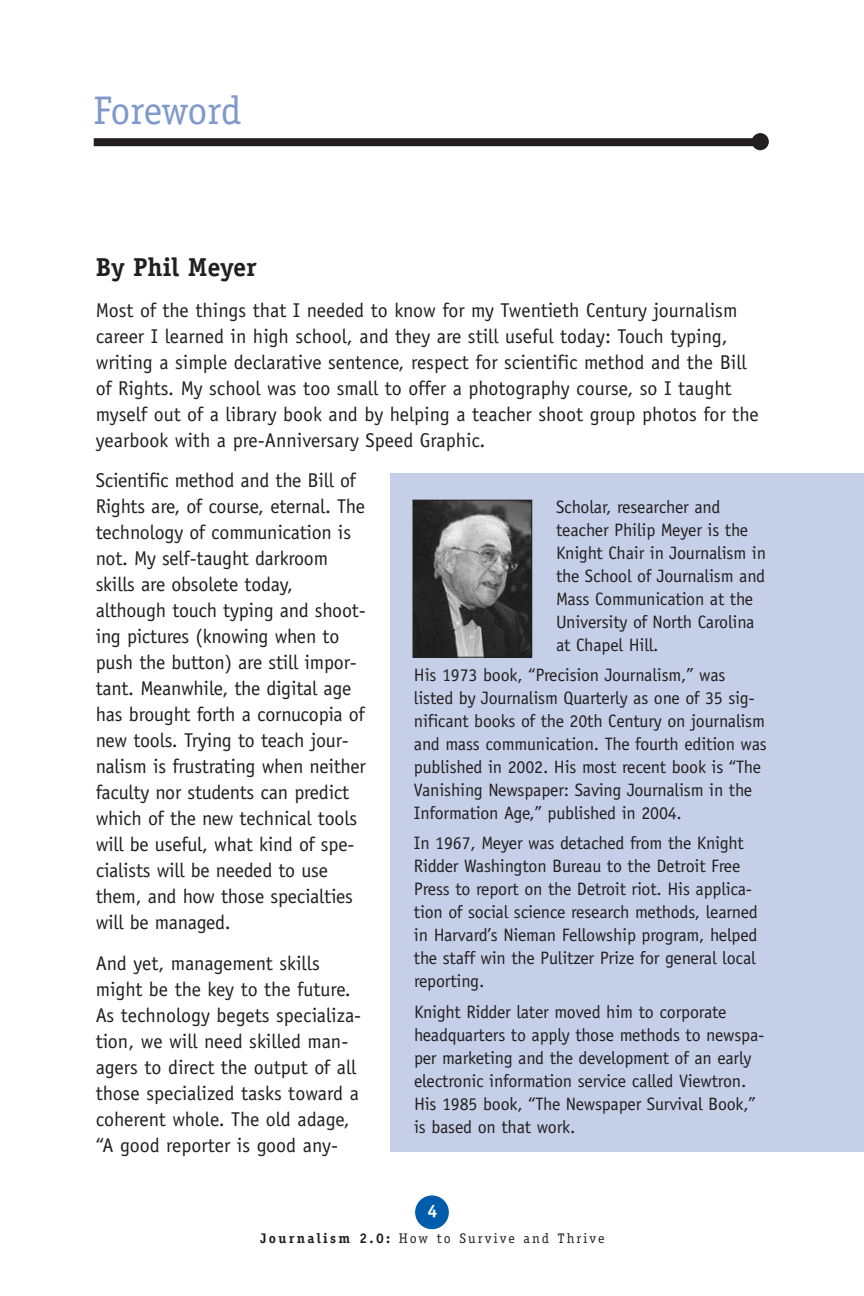
<style>
.page{position:relative;width:864px;height:1296px;background:#fff}
.page>*{position:absolute;margin:0;border:0;box-sizing:border-box;transform-origin:0 0}
.t1{font:40px "Officina Serif";letter-spacing:-.02em;color:#7f99cd}
.t2{font:700 26px "Officina Serif";color:#231f20}
.t3{font:20px/26px "Officina Sans";letter-spacing:-.01em;color:#231f20}
.t4{font:18px/23px "Officina Sans";letter-spacing:-.01em;color:#231f20}
.t5{font:700 18px "Officina Serif";color:#fff}
.t6{font:14px "Officina Serif";letter-spacing:.15em;color:#231f20}
.s1{font-weight:700}
</style>
<div class="page">
<div style="left:415px;top:1195px;width:34px;height:34px;background:#015dab;border-radius:50%"></div>
<div style="left:390px;top:473px;width:474px;height:678px;background:#c6cfe8"></div>
<div style="left:94px;top:138px;width:668px;height:8px;background:#231f20"></div>
<div style="left:752px;top:133px;width:17px;height:17px;background:#231f20;border-radius:50%"></div>
<img style="left:415px;top:502px;width:115px;height:154px">
<div style="left:413px;top:500px;width:119px;height:158px;border:1px solid #231f20"></div>
<h1 class="t1" style="left:93px;top:87px;width:150px">Foreword</h1>
<h2 class="t2" style="left:96px;top:258px;width:162px">By Phil Meyer</h2>
<p class="t3" style="left:96px;top:299px;width:664px">Most of the things that I needed to know for my Twentieth Century journalism career I learned in high school, and they are still useful today: Touch typing, writing a simple declarative sentence, respect for scientific method and the Bill of Rights. My school was too small to offer a photography course, so I taught myself out of a library book and by helping a teacher shoot group photos for the yearbook with a pre-Anniversary Speed Graphic.</p>
<p class="t3" style="left:96px;top:469px;width:272px">Scientific method and the Bill of<br>Rights are, of course, eternal. The technology of communication is not. My self-taught darkroom skills are obsolete today, although touch typing and shoot&shy;ing pictures (knowing when to push the button) are still impor&shy;tant. Meanwhile, the digital age has brought forth a cornucopia of new tools. Trying to teach jour&shy;nalism is frustrating when neither faculty nor students can predict which of the new technical tools will be useful, what kind of spe&shy;cialists will be needed to use them, and how those specialties will be managed.</p>
<p class="t3" style="left:96px;top:951px;width:267px">And yet, management skills might be the key to the future.<br>As technology begets specializa&shy;tion, we will need skilled man&shy;agers to direct the output of all those specialized tasks toward a coherent whole. The old adage, “A good reporter is good any-</p>
<p class="t4" style="left:556px;top:497px;width:211px">Scholar, researcher and teacher Philip Meyer is the<br>Knight Chair in Journalism in the School of Journalism and<br>Mass Communication at the<br>University of North Carolina at Chapel Hill.</p>
<p class="t4" style="left:414px;top:665px;width:354px">His 1973 book, “Precision Journalism,” was listed by Journalism Quarterly as one of 35 sig&shy;nificant books of the 20th Century on journalism and mass communication. The fourth edition was published in 2002. His most recent book is “The Vanishing Newspaper: Saving Journalism in the Information Age,” published in 2004.</p>
<p class="t4" style="left:414px;top:833px;width:345px">In 1967, Meyer was detached from the Knight Ridder Washington Bureau to the Detroit Free Press to report on the Detroit riot. His applica&shy;tion of social science research methods, learned in Harvard’s Nieman Fellowship program, helped the staff win the Pulitzer Prize for general local reporting.</p>
<p class="t4" style="left:414px;top:1001px;width:352px">Knight Ridder later moved him to corporate headquarters to apply those methods to newspa&shy;per marketing and the development of an early electronic information service called Viewtron.<br>His 1985 book, “The Newspaper Survival Book,” is based on that work.</p>
<p class="t5" style="left:427px;top:1205px;width:12px">4</p>
<p class="t6" style="left:260px;top:1230px;width:346px"><span class="s1">Journalism 2.0:</span> How to Survive and Thrive</p>
</div>
